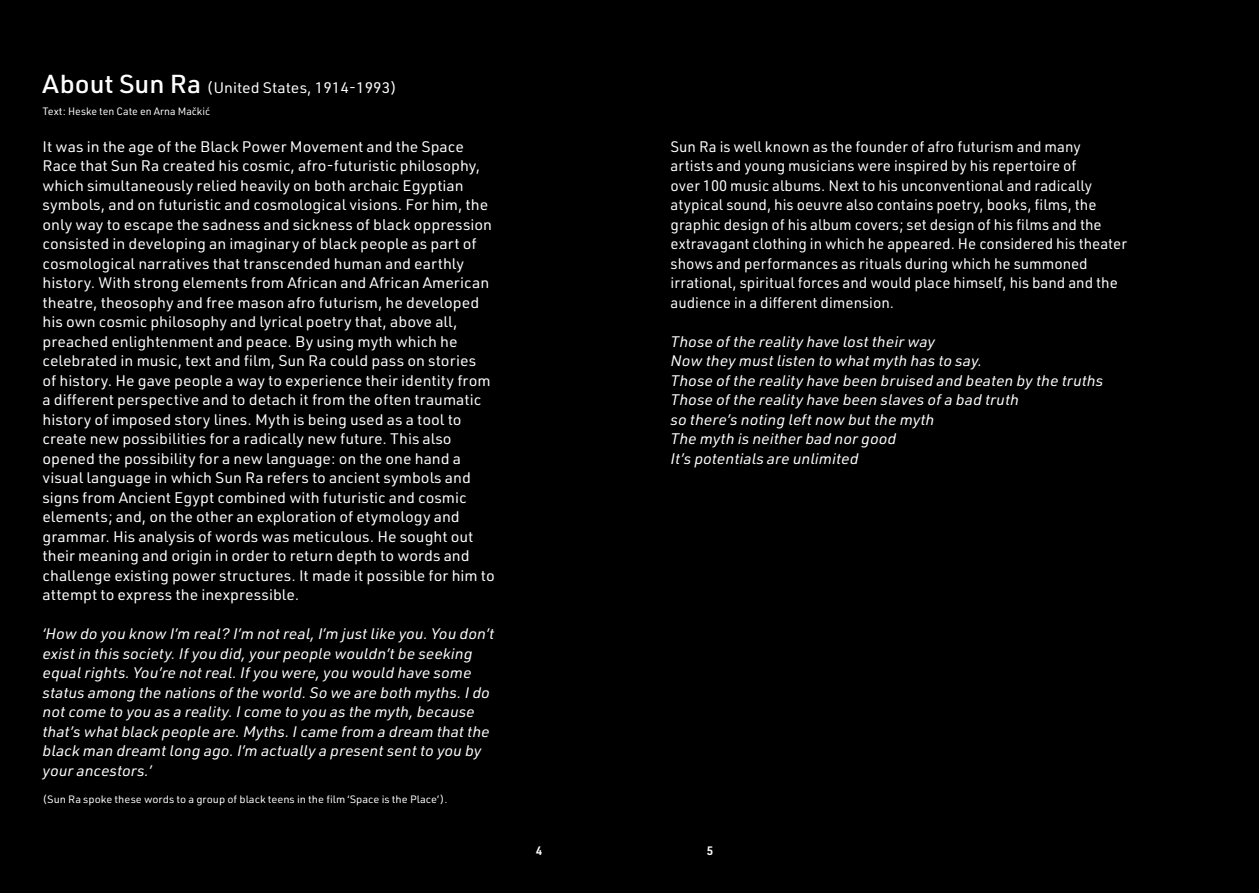
<style>
.page{position:relative;width:1259px;height:893px;background:#000}
.page>*{position:absolute;margin:0;border:0;box-sizing:border-box;transform-origin:0 0}
.t1{font:15px/19.5px "URWDIN";color:#fff;scale:1.05 1}
.t2{font:italic 15px/19.5px "URWDIN";color:#fff;scale:1.05 1}
.t3{font:15px/19.5px "URWDIN";color:#fff}
.t4{font:600 12px "URWDIN";color:#fff}
.t5{font:10.5px "URWDIN";color:#fff;scale:1.05 1}
.s1{font-weight:500;font-size:25.5px}
</style>
<div class="page">
<p class="t1" style="left:43px;top:77px;width:339px"><span class="s1">About Sun Ra</span> (United States, 1914-1993)</p>
<p class="t5" style="left:43px;top:104px;width:161px">Text: Heske ten Cate en Arna Mačkić</p>
<p class="t1" style="left:43px;top:136px;width:432px">It was in the age of the Black Power Movement and the Space Race that Sun Ra created his cosmic, afro-futuristic philosophy, which simultaneously relied heavily on both archaic Egyptian symbols, and on futuristic and cosmological visions. For him, the only way to escape the sadness and sickness of black oppression consisted in developing an imaginary of black people as part of cosmological narratives that transcended human and earthly history. With strong elements from African and African American theatre, theosophy and free mason afro futurism, he developed his own cosmic philosophy and lyrical poetry that, above all, preached enlightenment and peace. By using myth which he celebrated in music, text and film, Sun Ra could pass on stories<br>of history. He gave people a way to experience their identity from a different perspective and to detach it from the often traumatic history of imposed story lines. Myth is being used as a tool to create new possibilities for a radically new future. This also opened the possibility for a new language: on the one hand a visual language in which Sun Ra refers to ancient symbols and signs from Ancient Egypt combined with futuristic and cosmic elements; and, on the other an exploration of etymology and grammar. His analysis of words was meticulous. He sought out their meaning and origin in order to return depth to words and challenge existing power structures. It made it possible for him to attempt to express the inexpressible.</p>
<p class="t2" style="left:43px;top:623px;width:432px">‘How do you know I’m real? I’m not real, I’m just like you. You don’t exist in this society. If you did, your people wouldn’t be seeking equal rights. You’re not real. If you were, you would have some status among the nations of the world. So we are both myths. I do not come to you as a reality. I come to you as the myth, because that’s what black people are. Myths. I came from a dream that the black man dreamt long ago. I’m actually a present sent to you by your ancestors.’</p>
<p class="t5" style="left:43px;top:792px;width:387px">(Sun Ra spoke these words to a group of black teens in the film ‘Space is the Place’).</p>
<p class="t3" style="left:670px;top:136px;width:458px">Sun Ra is well known as the founder of afro futurism and many artists and young musicians were inspired by his repertoire of<br>over 100 music albums. Next to his unconventional and radically atypical sound, his oeuvre also contains poetry, books, films, the graphic design of his album covers; set design of his films and the extravagant clothing in which he appeared. He considered his theater shows and performances as rituals during which he summoned irrational, spiritual forces and would place himself, his band and the audience in a different dimension.</p>
<p class="t2" style="left:670px;top:331px;width:413px">Those of the reality have lost their way<br>Now they must listen to what myth has to say.<br>Those of the reality have been bruised and beaten by the truths Those of the reality have been slaves of a bad truth<br>so there’s noting left now but the myth<br>The myth is neither bad nor good<br>It’s potentials are unlimited</p>
<p class="t4" style="left:536px;top:842px;width:8px">4</p>
<p class="t4" style="left:707px;top:842px;width:8px">5</p>
</div>
